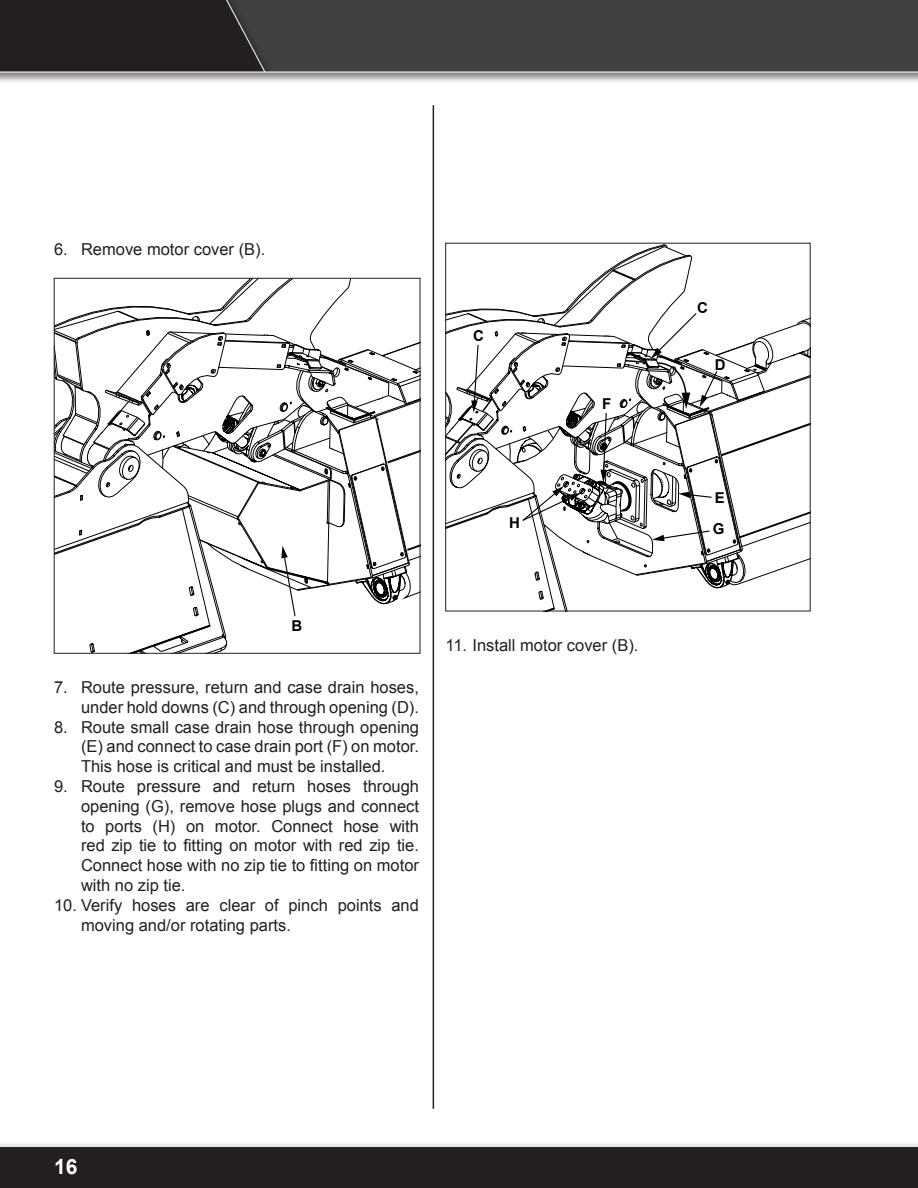
<style>
.page{position:relative;width:918px;height:1188px;background:#fff}
.page>*{position:absolute;margin:0;border:0;box-sizing:border-box;transform-origin:0 0}
.t1{font:700 21px "Arial";color:#fff}
.t2{font:16.5px/19.8px "Arial";color:#231f20;text-align:justify}
.t3{font:700 15px/31.3px "Arial";color:#000}
</style>
<div class="page">
<img style="left:0;top:0;width:918px;height:1188px">
<svg style="left:54px;top:278px;width:377px;height:669px"></svg>
<div style="left:54px;top:278px;width:366px;height:375px;border:1px solid #231f20"></div>
<svg style="left:448px;top:246px;width:360px;height:363px"></svg>
<hr style="left:433px;top:105px;width:1px;height:1004px;background:#231f20">
<p class="t2" style="left:54px;top:239px;width:213px">6. Remove motor cover (B).</p>
<p class="t3" style="left:473px;top:320px;width:12px">C</p>
<p class="t3" style="left:602px;top:388px;width:11px">F</p>
<p class="t3" style="left:509px;top:508px;width:12px">H</p>
<p class="t3" style="left:291px;top:610px;width:12px">B</p>
<p class="t2" style="left:54px;top:677px;width:367px;text-align:right">7. Route pressure, return and case drain hoses, under hold downs (C) and through opening (D).</p>
<p class="t2" style="left:81px;top:717px;width:340px;text-indent:-27px">8. Route small case drain hose through opening (E) and connect to case drain port (F) on motor.<br>This hose is critical and must be installed.</p>
<p class="t2" style="left:81px;top:776px;width:340px;text-indent:-27px">9. Route pressure and return hoses through opening (G), remove hose plugs and connect to ports (H) on motor. Connect hose with red zip tie to fitting on motor with red zip tie.<br>Connect hose with no zip tie to fitting on motor with no zip tie.</p>
<p class="t2" style="left:81px;top:895px;width:340px;text-indent:-27px">10. Verify hoses are clear of pinch points and moving and/or rotating parts.</p>
<p class="t2" style="left:446px;top:635px;width:194px">11. Install motor cover (B).</p>
<p class="t3" style="left:697px;top:292px;width:12px">C</p>
<p class="t3" style="left:715px;top:349px;width:12px">D</p>
<p class="t3" style="left:713px;top:482px;width:13px">E<br>G</p>
<p class="t1" style="left:54px;top:1151px;width:25px">16</p>
</div>
